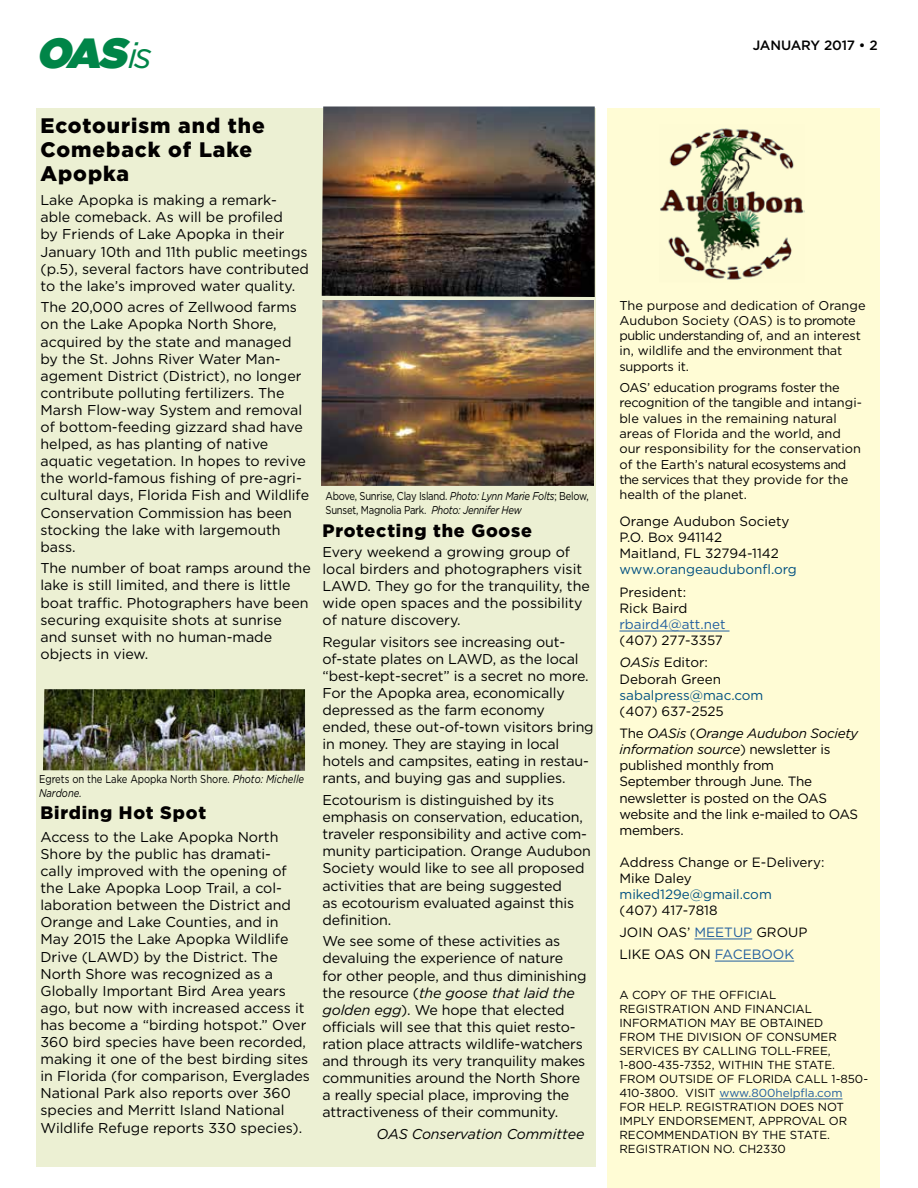
<style>
.page{position:relative;width:918px;height:1188px;background:#fff}
.page>*{position:absolute;margin:0;border:0;box-sizing:border-box;transform-origin:0 0}
.t1{font:italic 42px "Gotham Ultra";color:#008548}
.t2{font:900 21px/24px "Gotham";letter-spacing:.045em;color:#020000}
.t3{font:900 18px "Gotham";letter-spacing:.045em;color:#020000}
.t4{font:14.25px/17.1px "Gotham";color:#000}
.t5{font:italic 14.25px "Gotham";letter-spacing:-.01em;color:#000}
.t6{font:13.5px/16.2px "Gotham";letter-spacing:-.01em;color:#000}
.t7{font:13.5px "Gotham";color:#005081}
.t8{font:italic 13.5px/22px "Gotham";letter-spacing:-.02em;color:#000}
.t9{font:13.5px "Gotham";color:#215e9e}
.t10{font:500 13.5px "Gotham";letter-spacing:-.01em;color:#000}
.t11{font:12.75px/15.3px "Gotham";color:#000}
.t12{font:11.7px/14px "Gotham";color:#000}
.t13{font:11.4px/13.6px "Gotham";letter-spacing:-.025em;color:#000;scale:.83 1}
.t14{font:11.4px/13.6px "Gotham";color:#000;scale:.83 1}
.s1{font-family:"Gotham";font-size:36px}
.s2{font-style:italic}
.s3{font-style:normal}
.s4{color:#215e9e}
</style>
<div class="page">
<div style="left:36px;top:108px;width:560px;height:1059px;background:#ecf0d3"></div>
<img style="left:43px;top:689px;width:262px;height:82px">
<div style="left:608px;top:108px;width:272px;height:1080px;background:#fffcd5"></div>
<hr style="left:620px;top:631px;width:110px;height:1px;background:#215e9e">
<hr style="left:694px;top:939px;width:58px;height:1px;background:#215e9e">
<hr style="left:715px;top:961px;width:79px;height:1px;background:#215e9e">
<hr style="left:719px;top:1099px;width:123px;height:1px;background:#215e9e">
<img style="left:660px;top:128px;width:145px;height:152px">
<img style="left:322px;top:106px;width:273px;height:191px">
<img style="left:321px;top:300px;width:273px;height:186px">
<h1 class="t1" style="left:36px;top:28px;width:117px">OAS<span class="s1">i s</span></h1>
<p class="t10" style="left:753px;top:37px;width:126px">JANUARY 2017 • 2</p>
<h2 class="t2" style="left:40px;top:113px;width:226px">Ecotourism and the<br>Comeback of Lake<br>Apopka</h2>
<p class="t4" style="left:40px;top:191px;width:270px">Lake Apopka is making a remark&shy;able comeback. As will be profiled<br>by Friends of Lake Apopka in their January 10th and 11th public meetings (p.5), several factors have contributed to the lake’s improved water quality.</p>
<p class="t4" style="left:40px;top:298px;width:270px">The 20,000 acres of Zellwood farms on the Lake Apopka North Shore, acquired by the state and managed by the St. Johns River Water Man&shy;agement District (District), no longer contribute polluting fertilizers. The Marsh Flow-way System and removal of bottom-feeding gizzard shad have helped, as has planting of native aquatic vegetation. In hopes to revive the world-famous fishing of pre-agri&shy;cultural days, Florida Fish and Wildlife Conservation Commission has been stocking the lake with largemouth bass.</p>
<p class="t4" style="left:40px;top:559px;width:272px">The number of boat ramps around the lake is still limited, and there is little boat traffic. Photographers have been securing exquisite shots at sunrise and sunset with no human-made objects in view.</p>
<p class="t14" style="left:39px;top:772px;width:321px">Egrets on the Lake Apopka North Shore. <span class="s2">Photo: Michelle<br>Nardone.</span></p>
<p class="t3" style="left:40px;top:803px;width:167px">Birding Hot Spot</p>
<p class="t4" style="left:40px;top:828px;width:271px">Access to the Lake Apopka North Shore by the public has dramati-<br>cally improved with the opening of the Lake Apopka Loop Trail, a col&shy;laboration between the District and Orange and Lake Counties, and in May 2015 the Lake Apopka Wildlife Drive (LAWD) by the District. The North Shore was recognized as a Globally Important Bird Area years ago, but now with increased access it has become a “birding hotspot.” Over 360 bird species have been recorded, making it one of the best birding sites in Florida (for comparison, Everglades National Park also reports over 360 species and Merritt Island National Wildlife Refuge reports 330 species).</p>
<p class="t13" style="left:326px;top:489px;width:319px">Above, Sunrise, Clay Island. <span class="s2">Photo: Lynn Marie Folts</span>; Below,<br>Sunset, Magnolia Park. <span class="s2">Photo: Jennifer Hew</span></p>
<p class="t3" style="left:322px;top:520px;width:211px">Protecting the Goose</p>
<p class="t4" style="left:322px;top:543px;width:269px">Every weekend a growing group of local birders and photographers visit LAWD. They go for the tranquility, the wide open spaces and the possibility of nature discovery.</p>
<p class="t4" style="left:322px;top:633px;width:273px">Regular visitors see increasing out&shy;of-state plates on LAWD, as the local “best-kept-secret” is a secret no more.<br>For the Apopka area, economically depressed as the farm economy ended, these out-of-town visitors bring in money. They are staying in local hotels and campsites, eating in restau&shy;rants, and buying gas and supplies.</p>
<p class="t4" style="left:322px;top:791px;width:270px">Ecotourism is distinguished by its emphasis on conservation, education, traveler responsibility and active com&shy;munity participation. Orange Audubon Society would like to see all proposed activities that are being suggested<br>as ecotourism evaluated against this definition.</p>
<p class="t4" style="left:322px;top:933px;width:266px">We see some of these activities as devaluing the experience of nature for other people, and thus diminishing the resource (<span class="s2">the goose that laid the golden egg</span>). We hope that elected officials will see that this quiet resto&shy;ration place attracts wildlife-watchers and through its very tranquility makes communities around the North Shore a really special place, improving the attractiveness of their community.</p>
<p class="t5" style="left:376px;top:1126px;width:210px">OAS Conservation Committee</p>
<p class="t11" style="left:620px;top:297px;width:248px">The purpose and dedication of Orange<br>Audubon Society (OAS) is to promote public understanding of, and an interest in, wildlife and the environment that supports it.</p>
<p class="t11" style="left:620px;top:380px;width:243px">OAS’ education programs foster the recognition of the tangible and intangi&shy;ble values in the remaining natural areas of Florida and the world, and our responsibility for the conservation of the Earth’s natural ecosystems and the services that they provide for the health of the planet.</p>
<p class="t6" style="left:620px;top:513px;width:171px">Orange Audubon Society<br>P.O. Box 941142<br>Maitland, FL 32794-1142</p>
<p class="t7" style="left:620px;top:562px;width:179px">www.orangeaudubonfl.org</p>
<p class="t6" style="left:620px;top:584px;width:70px">President:<br>Rick Baird</p>
<p class="t9" style="left:620px;top:617px;width:107px">rbaird4@att.net</p>
<p class="t6" style="left:620px;top:629px;width:105px;line-height:22px">(407) 277-3357<br><span class="s2">OASis</span> Editor:</p>
<p class="t6" style="left:620px;top:671px;width:103px">Deborah Green</p>
<p class="t7" style="left:620px;top:688px;width:146px">sabalpress@mac.com</p>
<p class="t8" style="left:620px;top:700px;width:240px"><span class="s3">(407) 637-2525<br>The</span> OASis <span class="s3">(</span>Orange Audubon Society</p>
<p class="t6" style="left:620px;top:741px;width:240px"><span class="s2">information source</span>) newsletter is published monthly from<br>September through June. The newsletter is posted on the OAS website and the link e-mailed to OAS members.</p>
<p class="t6" style="left:620px;top:854px;width:207px">Address Change or E-Delivery:<br>Mike Daley</p>
<p class="t7" style="left:620px;top:887px;width:154px">miked129e@gmail.com</p>
<p class="t6" style="left:620px;top:899px;width:189px;line-height:22px">(407) 417-7818<br>JOIN OAS’ <span class="s4">MEETUP</span> GROUP<br>LIKE OAS ON <span class="s4">FACEBOOK</span></p>
<p class="t12" style="left:620px;top:988px;width:250px">A COPY OF THE OFFICIAL<br>REGISTRATION AND FINANCIAL<br>INFORMATION MAY BE OBTAINED<br>FROM THE DIVISION OF CONSUMER<br>SERVICES BY CALLING TOLL-FREE,<br>1-800-435-7352, WITHIN THE STATE.<br>FROM OUTSIDE OF FLORIDA CALL 1-850-<br>410-3800. VISIT <span class="s4">www.800helpfla.com<br></span>FOR HELP. REGISTRATION DOES NOT<br>IMPLY ENDORSEMENT, APPROVAL OR<br>RECOMMENDATION BY THE STATE.<br>REGISTRATION NO. CH2330</p>
</div>
